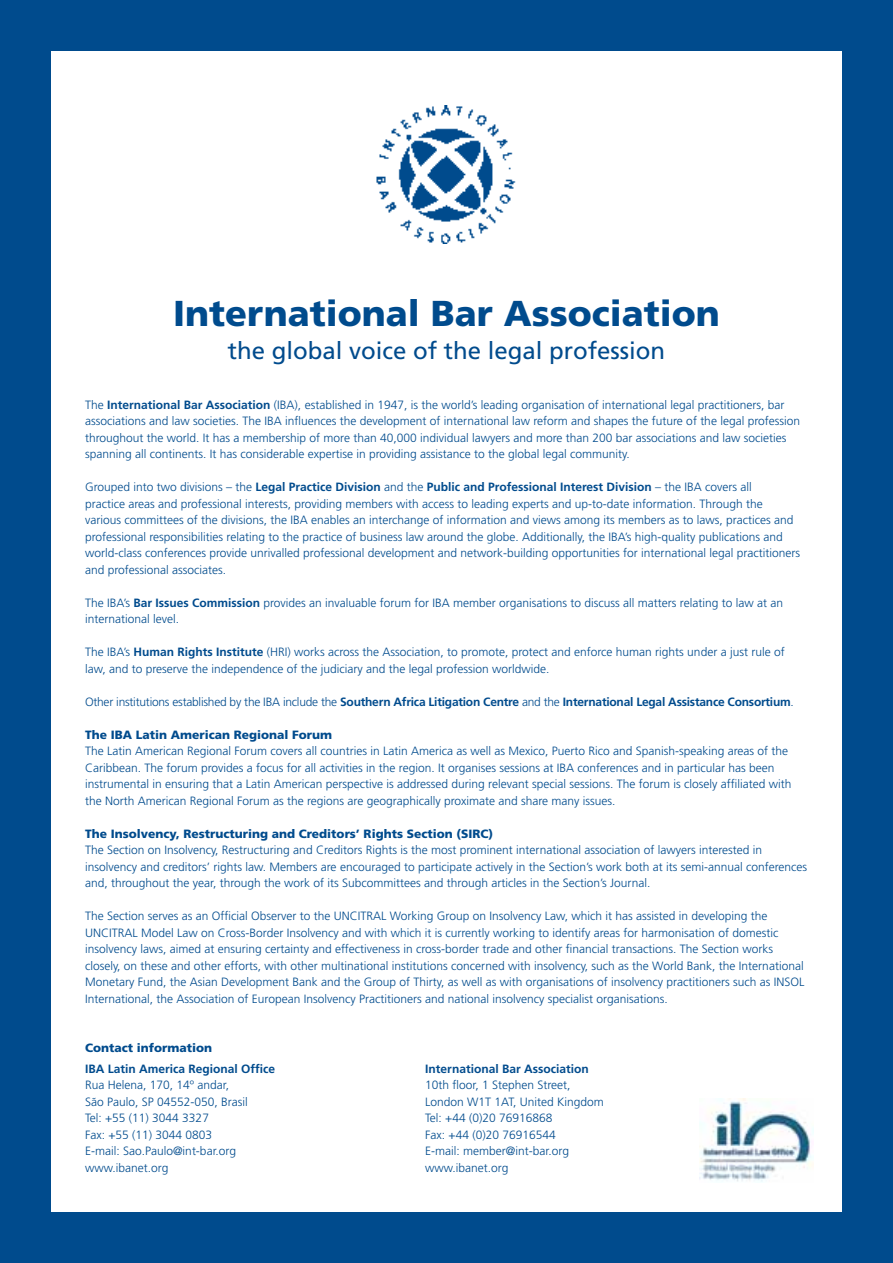
<style>
.page{position:relative;width:893px;height:1263px;background:#004b8d}
.page>*{position:absolute;margin:0;border:0;box-sizing:border-box;transform-origin:0 0}
.t1{font:900 36px "Frutiger";color:#004b8d}
.t2{font:24px "Frutiger";color:#004b8d}
.t3{font:300 12px/16.5px "Frutiger";color:#004b8d}
.t4{font:700 12px "Frutiger";letter-spacing:-.02em;color:#004b8d}
.t5{font:900 12px "Frutiger";color:#004b8d}
.t6{font:700 12px "Frutiger";color:#004b8d}
.s1{font-weight:700}
.s2{font-weight:300}
</style>
<div class="page">
<div style="left:51px;top:51px;width:791px;height:1161px;background:#fff"></div>
<img style="left:700px;top:1098px;width:113px;height:84px">
<img style="left:376px;top:105px;width:140px;height:139px">
<h1 class="t1" style="left:173px;top:292px;width:548px">International Bar Association</h1>
<h2 class="t2" style="left:228px;top:337px;width:439px">the global voice of the legal profession</h2>
<p class="t3" style="left:85px;top:396px;width:717px">The <span class="s1">International Bar Association</span> (IBA), established in 1947, is the world’s leading organisation of international legal practitioners, bar associations and law societies. The IBA influences the development of international law reform and shapes the future of the legal profession throughout the world. It has a membership of more than 40,000 individual lawyers and more than 200 bar associations and law societies spanning all continents. It has considerable expertise in providing assistance to the global legal community.</p>
<p class="t3" style="left:85px;top:479px;width:716px">Grouped into two divisions – the <span class="s1">Legal Practice Division</span> and the <span class="s1">Public and Professional Interest Division</span> – the IBA covers all<br>practice areas and professional interests, providing members with access to leading experts and up-to-date information. Through the various committees of the divisions, the IBA enables an interchange of information and views among its members as to laws, practices and professional responsibilities relating to the practice of business law around the globe. Additionally, the IBA’s high-quality publications and world-class conferences provide unrivalled professional development and network-building opportunities for international legal practitioners and professional associates.</p>
<p class="t3" style="left:85px;top:594px;width:699px">The IBA’s <span class="s1">Bar Issues Commission</span> provides an invaluable forum for IBA member organisations to discuss all matters relating to law at an international level.</p>
<p class="t3" style="left:85px;top:644px;width:701px">The IBA’s <span class="s1">Human Rights Institute</span> (HRI) works across the Association, to promote, protect and enforce human rights under a just rule of law, and to preserve the independence of the judiciary and the legal profession worldwide.</p>
<p class="t4" style="left:85px;top:694px;width:710px"><span class="s2">Other institutions established by the IBA include the</span> Southern Africa Litigation Centre <span class="s2">and the</span> International Legal Assistance Consortium<span class="s2">.</span></p>
<p class="t5" style="left:85px;top:727px;width:249px">The IBA Latin American Regional Forum</p>
<p class="t3" style="left:85px;top:743px;width:708px">The Latin American Regional Forum covers all countries in Latin America as well as Mexico, Puerto Rico and Spanish-speaking areas of the Caribbean. The forum provides a focus for all activities in the region. It organises sessions at IBA conferences and in particular has been instrumental in ensuring that a Latin American perspective is addressed during relevant special sessions. The forum is closely affiliated with the North American Regional Forum as the regions are geographically proximate and share many issues.</p>
<p class="t5" style="left:85px;top:826px;width:409px">The Insolvency, Restructuring and Creditors’ Rights Section (SIRC)</p>
<p class="t3" style="left:85px;top:842px;width:724px">The Section on Insolvency, Restructuring and Creditors Rights is the most prominent international association of lawyers interested in insolvency and creditors’ rights law. Members are encouraged to participate actively in the Section’s work both at its semi-annual conferences and, throughout the year, through the work of its Subcommittees and through articles in the Section’s Journal.</p>
<p class="t3" style="left:85px;top:908px;width:721px">The Section serves as an Official Observer to the UNCITRAL Working Group on Insolvency Law, which it has assisted in developing the UNCITRAL Model Law on Cross-Border Insolvency and with which it is currently working to identify areas for harmonisation of domestic insolvency laws, aimed at ensuring certainty and effectiveness in cross-border trade and other financial transactions. The Section works closely, on these and other efforts, with other multinational institutions concerned with insolvency, such as the World Bank, the International Monetary Fund, the Asian Development Bank and the Group of Thirty, as well as with organisations of insolvency practitioners such as INSOL International, the Association of European Insolvency Practitioners and national insolvency specialist organisations.</p>
<p class="t5" style="left:85px;top:1041px;width:129px">Contact information</p>
<p class="t6" style="left:85px;top:1061px;width:192px">IBA Latin America Regional Office</p>
<p class="t3" style="left:85px;top:1077px;width:164px">Rua Helena, 170, 14º andar,<br>São Paulo, SP 04552-050, Brasil<br>Tel: +55 (11) 3044 3327<br>Fax: +55 (11) 3044 0803<br>E-mail: Sao.Paulo@int-bar.org www.ibanet.org</p>
<p class="t6" style="left:425px;top:1061px;width:165px">International Bar Association</p>
<p class="t3" style="left:425px;top:1077px;width:180px">10th floor, 1 Stephen Street,<br>London W1T 1AT, United Kingdom<br>Tel: +44 (0)20 76916868<br>Fax: +44 (0)20 76916544<br>E-mail: member@int-bar.org www.ibanet.org</p>
</div>
